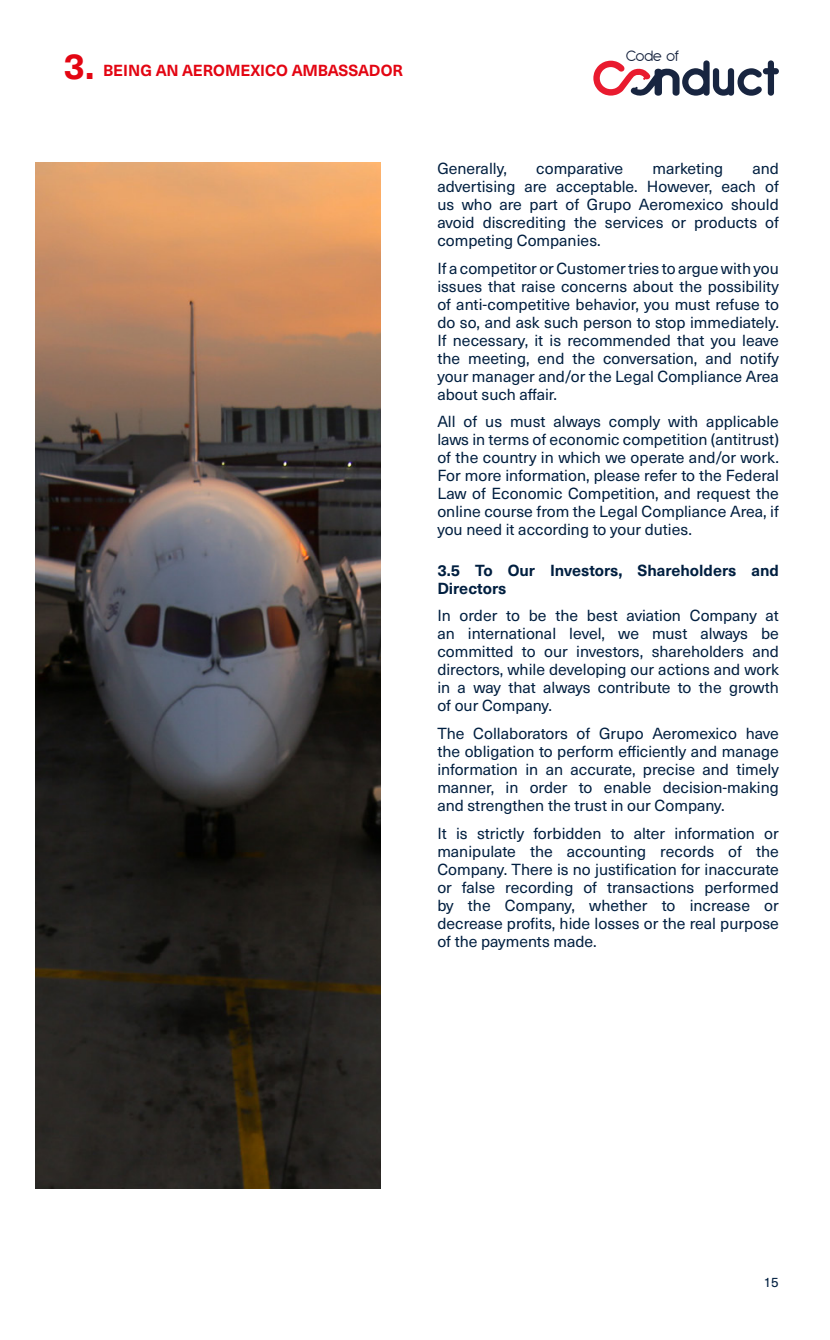
<style>
.page{position:relative;width:830px;height:1340px;background:#fff}
.page>*{position:absolute;margin:0;border:0;box-sizing:border-box;transform-origin:0 0}
.t1{font:700 36px "Neue Haas Unica Pro";color:#e30512}
.t2{font:16.43px "Antipasto";color:#182540}
.t3{font:15.75px/18px "Neue Haas Unica Pro";color:#001f40;text-align:justify}
.t4{font:700 15.75px/18px "Neue Haas Unica Pro";color:#001f40}
.t5{font:700 15.75px "Neue Haas Unica Pro";color:#e30512}
.t6{font:13.5px "Neue Haas Unica Pro";color:#001f40}
</style>
<div class="page">
<svg style="left:593px;top:60px;width:185px;height:36px"></svg>
<img style="left:35px;top:163px;width:345px;height:1025px">
<p class="t1" style="left:64px;top:44px;width:32px">3.</p>
<p class="t5" style="left:103px;top:61px;width:301px">BEING AN AEROMEXICO AMBASSADOR</p>
<p class="t2" style="left:625px;top:46px;width:54px">Code of</p>
<p class="t3" style="left:437px;top:160px;width:71px">Generally,</p>
<p class="t3" style="left:536px;top:160px;width:88px">comparative</p>
<p class="t3" style="left:652px;top:160px;width:72px">marketing</p>
<p class="t3" style="left:437px;top:160px;width:343px;text-indent:315px">and advertising are acceptable. However, each of us who are part of Grupo Aeromexico should avoid discrediting the services or products of competing Companies.</p>
<p class="t3" style="left:437px;top:259px;width:343px">If a competitor or Customer tries to argue with you issues that raise concerns about the possibility of anti-competitive behavior, you must refuse to do so, and ask such person to stop immediately.<br>If necessary, it is recommended that you leave the meeting, end the conversation, and notify your manager and/or the Legal Compliance Area about such affair.</p>
<p class="t3" style="left:437px;top:413px;width:343px">All of us must always comply with applicable laws in terms of economic competition (antitrust) of the country in which we operate and/or work.<br>For more information, please refer to the Federal Law of Economic Competition, and request the online course from the Legal Compliance Area, if you need it according to your duties.</p>
<p class="t4" style="left:437px;top:561px;width:343px">3.5 To Our Investors, Shareholders and<br>Directors</p>
<p class="t3" style="left:437px;top:607px;width:343px">In order to be the best aviation Company at an international level, we must always be committed to our investors, shareholders and directors, while developing our actions and work in a way that always contribute to the growth of our Company.</p>
<p class="t3" style="left:437px;top:724px;width:343px">The Collaborators of Grupo Aeromexico have the obligation to perform efficiently and manage information in an accurate, precise and timely manner, in order to enable decision-making and strengthen the trust in our Company.</p>
<p class="t3" style="left:437px;top:824px;width:343px">It is strictly forbidden to alter information or manipulate the accounting records of the Company. There is no justification for inaccurate or false recording of transactions performed by the Company, whether to increase or decrease profits, hide losses or the real purpose of the payments made.</p>
<p class="t6" style="left:763px;top:1273px;width:17px">15</p>
</div>
